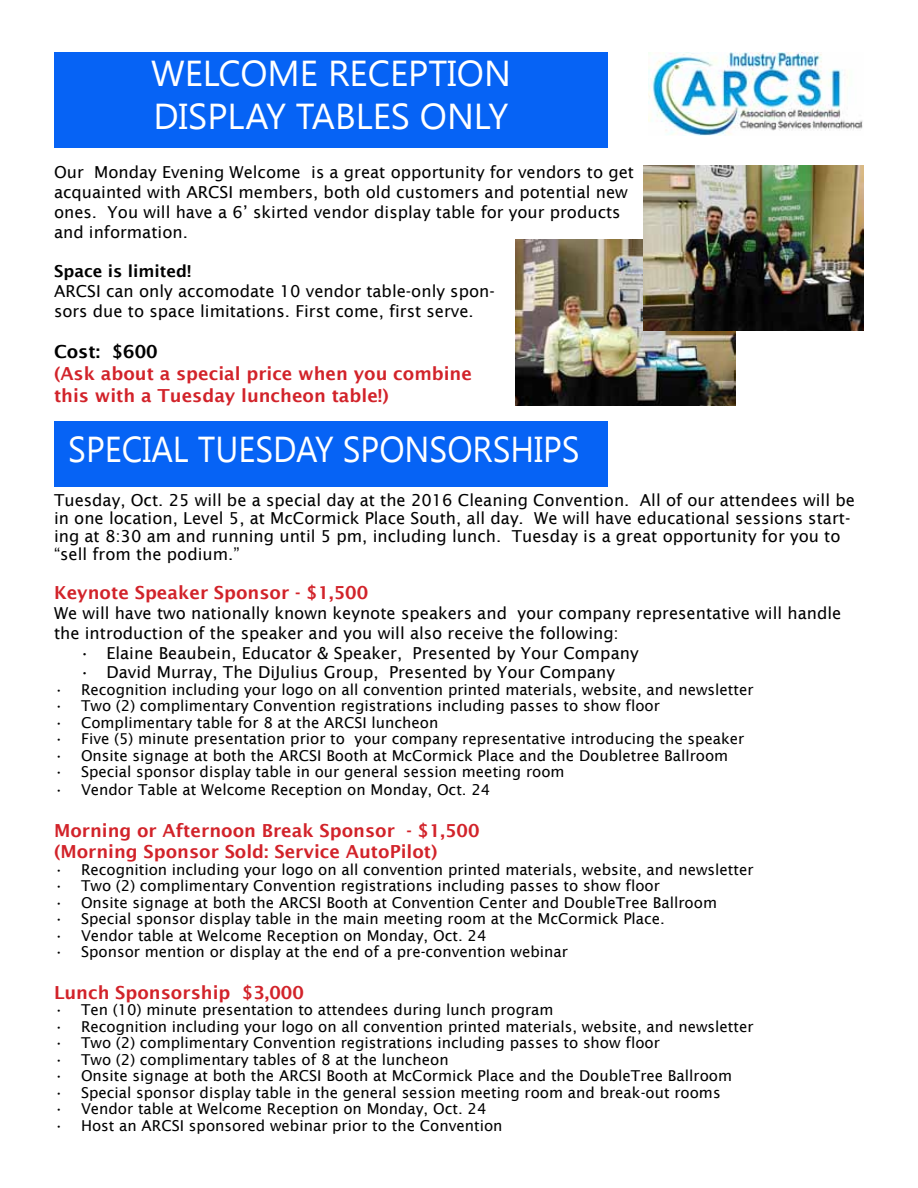
<style>
.page{position:relative;width:918px;height:1188px;background:#fff}
.page>*{position:absolute;margin:0;border:0;box-sizing:border-box;transform-origin:0 0}
.t1{font:600 18px/21.6px "Lucida Sans";color:#d2232a}
.t2{font:600 18px "Lucida Sans";color:#000}
.t3{font:16.5px/19.8px "Lucida Sans";color:#000}
.t4{font:600 16.5px "Lucida Sans";color:#000}
.t5{font:15px "Lucida Sans";color:#000}
</style>
<div class="page">
<img style="left:649px;top:53px;width:214px;height:83px">
<div style="left:54px;top:53px;width:554px;height:95px;background:#0663f5"></div>
<img style="left:516px;top:240px;width:220px;height:165px">
<img style="left:644px;top:166px;width:220px;height:165px">
<div style="left:54px;top:421px;width:554px;height:66px;background:#0663f5"></div>
<p class="t3" style="left:54px;top:163px;width:582px">Our Monday Evening Welcome is a great opportunity for vendors to get acquainted with ARCSI members, both old customers and potential new ones. You will have a 6’ skirted vendor display table for your products and information.</p>
<p class="t4" style="left:54px;top:262px;width:139px">Space is limited!</p>
<p class="t3" style="left:54px;top:281px;width:442px">ARCSI can only accomodate 10 vendor table-only spon&shy;sors due to space limitations. First come, first serve.</p>
<p class="t2" style="left:54px;top:342px;width:105px">Cost: $600</p>
<p class="t1" style="left:54px;top:363px;width:419px">(Ask about a special price when you combine this with a Tuesday luncheon table!)</p>
<p class="t3" style="left:54px;top:491px;width:802px;line-height:18px">Tuesday, Oct. 25 will be a special day at the 2016 Cleaning Convention. All of our attendees will be in one location, Level 5, at McCormick Place South, all day. We will have educational sessions start&shy;ing at 8:30 am and running until 5 pm, including lunch. Tuesday is a great opportunity for you to “sell from the podium.”</p>
<p class="t1" style="left:54px;top:582px;width:316px">Keynote Speaker Sponsor - $1,500</p>
<p class="t3" style="left:54px;top:603px;width:789px">We will have two nationally known keynote speakers and your company representative will handle the introduction of the speaker and you will also receive the following:</p>
<p class="t3" style="left:79px;top:643px;width:561px">• Elaine Beaubein, Educator &amp; Speaker, Presented by Your Company</p>
<p class="t3" style="left:79px;top:663px;width:537px">• David Murray, The DiJulius Group, Presented by Your Company</p>
<p class="t5" style="left:54px;top:681px;width:701px">• Recognition including your logo on all convention printed materials, website, and newsletter</p>
<p class="t5" style="left:54px;top:698px;width:607px">• Two (2) complimentary Convention registrations including passes to show floor</p>
<p class="t5" style="left:54px;top:714px;width:386px">• Complimentary table for 8 at the ARCSI luncheon</p>
<p class="t5" style="left:54px;top:731px;width:692px">• Five (5) minute presentation prior to your company representative introducing the speaker</p>
<p class="t5" style="left:54px;top:747px;width:676px">• Onsite signage at both the ARCSI Booth at McCormick Place and the Doubletree Ballroom</p>
<p class="t5" style="left:54px;top:764px;width:512px">• Special sponsor display table in our general session meeting room</p>
<p class="t5" style="left:54px;top:782px;width:438px">• Vendor Table at Welcome Reception on Monday, Oct. 24</p>
<p class="t1" style="left:54px;top:820px;width:427px">Morning or Afternoon Break Sponsor - $1,500 (Morning Sponsor Sold: Service AutoPilot)</p>
<p class="t5" style="left:54px;top:861px;width:701px">• Recognition including your logo on all convention printed materials, website, and newsletter</p>
<p class="t5" style="left:54px;top:878px;width:607px">• Two (2) complimentary Convention registrations including passes to show floor</p>
<p class="t5" style="left:54px;top:894px;width:665px">• Onsite signage at both the ARCSI Booth at Convention Center and DoubleTree Ballroom</p>
<p class="t5" style="left:54px;top:911px;width:613px">• Special sponsor display table in the main meeting room at the McCormick Place.</p>
<p class="t5" style="left:54px;top:927px;width:434px">• Vendor table at Welcome Reception on Monday, Oct. 24</p>
<p class="t5" style="left:54px;top:944px;width:515px">• Sponsor mention or display at the end of a pre-convention webinar</p>
<p class="t1" style="left:54px;top:982px;width:251px">Lunch Sponsorship $3,000</p>
<p class="t5" style="left:54px;top:1001px;width:501px">• Ten (10) minute presentation to attendees during lunch program</p>
<p class="t5" style="left:54px;top:1018px;width:701px">• Recognition including your logo on all convention printed materials, website, and newsletter</p>
<p class="t5" style="left:54px;top:1034px;width:607px">• Two (2) complimentary Convention registrations including passes to show floor</p>
<p class="t5" style="left:54px;top:1051px;width:396px">• Two (2) complimentary tables of 8 at the luncheon</p>
<p class="t5" style="left:54px;top:1067px;width:680px">• Onsite signage at both the ARCSI Booth at McCormick Place and the DoubleTree Ballroom</p>
<p class="t5" style="left:54px;top:1084px;width:668px">• Special sponsor display table in the general session meeting room and break-out rooms</p>
<p class="t5" style="left:54px;top:1100px;width:434px">• Vendor table at Welcome Reception on Monday, Oct. 24</p>
<p class="t5" style="left:54px;top:1117px;width:450px">• Host an ARCSI sponsored webinar prior to the Convention</p>
</div>
